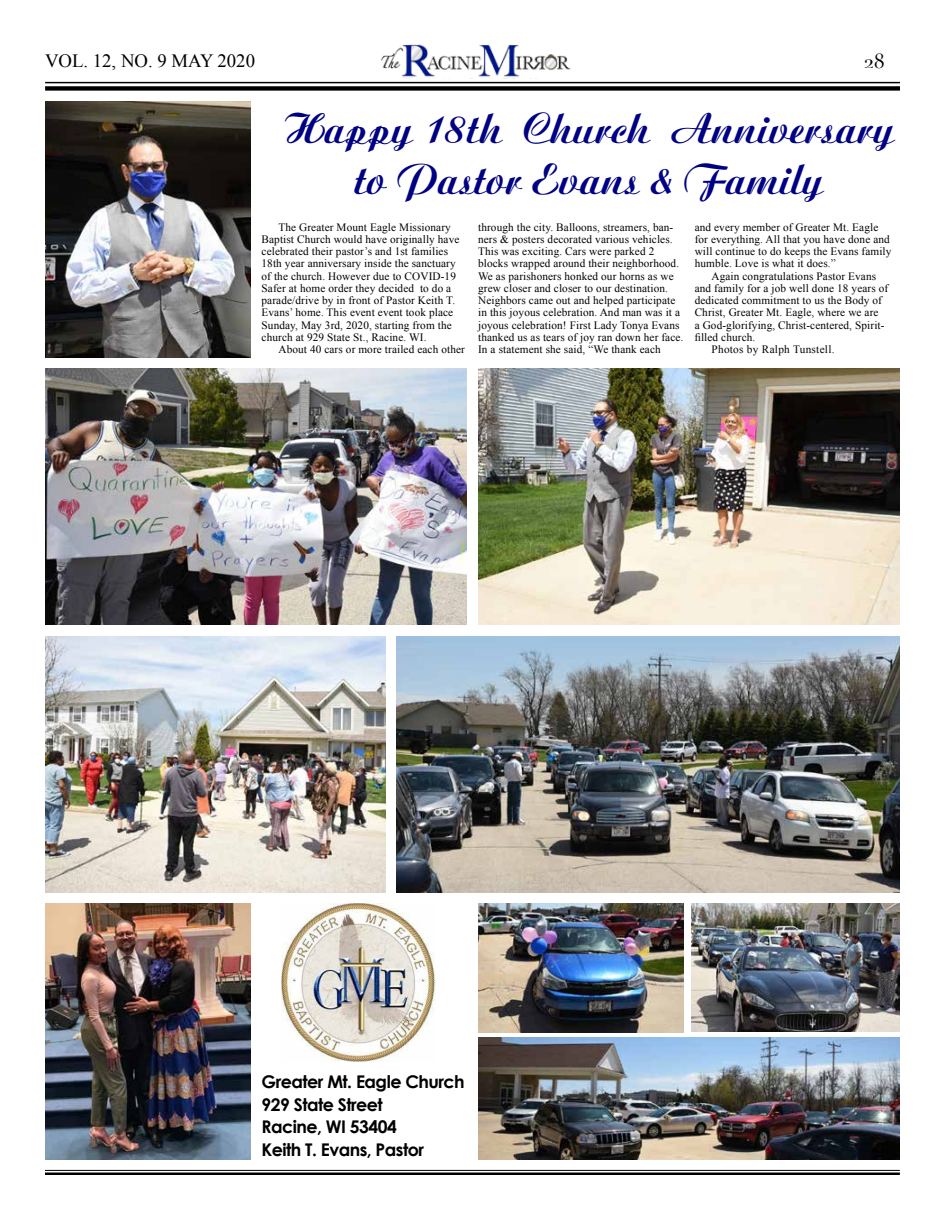
<style>
.page{position:relative;width:945px;height:1215px;background:#fff}
.page>*{position:absolute;margin:0;border:0;box-sizing:border-box;transform-origin:0 0}
.t1{font:700 42.5px/51px "Ariston BQ";color:#000084;text-align:center}
.t2{font:20px "Didot";color:#000}
.t3{font:18.75px "Times New Roman";color:#000}
.t4{font:700 17.5px/22.5px "Century Gothic";letter-spacing:-.03em;color:#000}
.t5{font:11.25px/12.2px "Times New Roman";letter-spacing:.01em;color:#000}
</style>
<div class="page">
<img style="left:381px;top:44px;width:190px;height:35px">
<hr style="left:45px;top:82px;width:855px;height:1px;background:#000">
<div style="left:45px;top:86px;width:855px;height:5px;background:#000"></div>
<hr style="left:45px;top:1170px;width:855px;height:1px;background:#000">
<hr style="left:45px;top:1172px;width:855px;height:3px;background:#000">
<img style="left:45px;top:903px;width:205px;height:257px">
<img style="left:45px;top:101px;width:205px;height:256px">
<img style="left:478px;top:1037px;width:422px;height:123px">
<img style="left:397px;top:636px;width:503px;height:256px">
<img style="left:45px;top:369px;width:422px;height:255px">
<img style="left:478px;top:369px;width:422px;height:255px">
<img style="left:45px;top:636px;width:340px;height:256px">
<img style="left:691px;top:903px;width:209px;height:129px">
<img style="left:281px;top:903px;width:155px;height:158px">
<img style="left:479px;top:903px;width:204px;height:129px">
<h3 class="t3" style="left:45px;top:48px;width:212px">VOL. 12, NO. 9 MAY 2020</h3>
<h2 class="t2" style="left:864px;top:49px;width:22px">28</h2>
<h1 class="t1" style="left:284px;top:104px;width:613px">Happy 18th Church Anniversary to Pastor Evans &amp; Family</h1>
<p class="t5" style="left:262px;top:220px;width:199px;text-indent:17px">The Greater Mount Eagle Missionary Baptist Church would have originally have celebrated their pastor’s and 1st families 18th year anniversary inside the sanctuary of the church. However due to COVID-19<br>Safer at home order they decided to do a parade/drive by in front of Pastor Keith T.<br>Evans’ home. This event event took place Sunday, May 3rd, 2020, starting from the church at 929 State St., Racine. WI.</p>
<p class="t5" style="left:278px;top:343px;width:188px">About 40 cars or more trailed each other</p>
<p class="t5" style="left:478px;top:220px;width:207px">through the city. Balloons, streamers, ban&shy;ners &amp; posters decorated various vehicles.<br>This was exciting. Cars were parked 2 blocks wrapped around their neighborhood.<br>We as parishoners honked our horns as we grew closer and closer to our destination.<br>Neighbors came out and helped participate in this joyous celebration. And man was it a joyous celebration! First Lady Tonya Evans thanked us as tears of joy ran down her face.<br>In a statement she said, “We thank each</p>
<p class="t5" style="left:695px;top:220px;width:198px">and every member of Greater Mt. Eagle for everything. All that you have done and will continue to do keeps the Evans family humble. Love is what it does.”</p>
<p class="t5" style="left:712px;top:270px;width:166px">Again congratulations Pastor Evans</p>
<p class="t5" style="left:695px;top:282px;width:195px">and family for a job well done 18 years of</p>
<p class="t5" style="left:695px;top:294px;width:189px">dedicated commitment to us the Body of</p>
<p class="t5" style="left:695px;top:306px;width:185px">Christ, Greater Mt. Eagle, where we are</p>
<p class="t5" style="left:695px;top:319px;width:191px">a God-glorifying, Christ-centered, Spirit-</p>
<p class="t5" style="left:695px;top:331px;width:62px">filled church.</p>
<p class="t5" style="left:712px;top:343px;width:125px">Photos by Ralph Tunstell.</p>
<h3 class="t4" style="left:262px;top:1070px;width:205px">Greater Mt. Eagle Church<br>929 State Street<br>Racine, WI 53404<br>Keith T. Evans, Pastor</h3>
</div>
